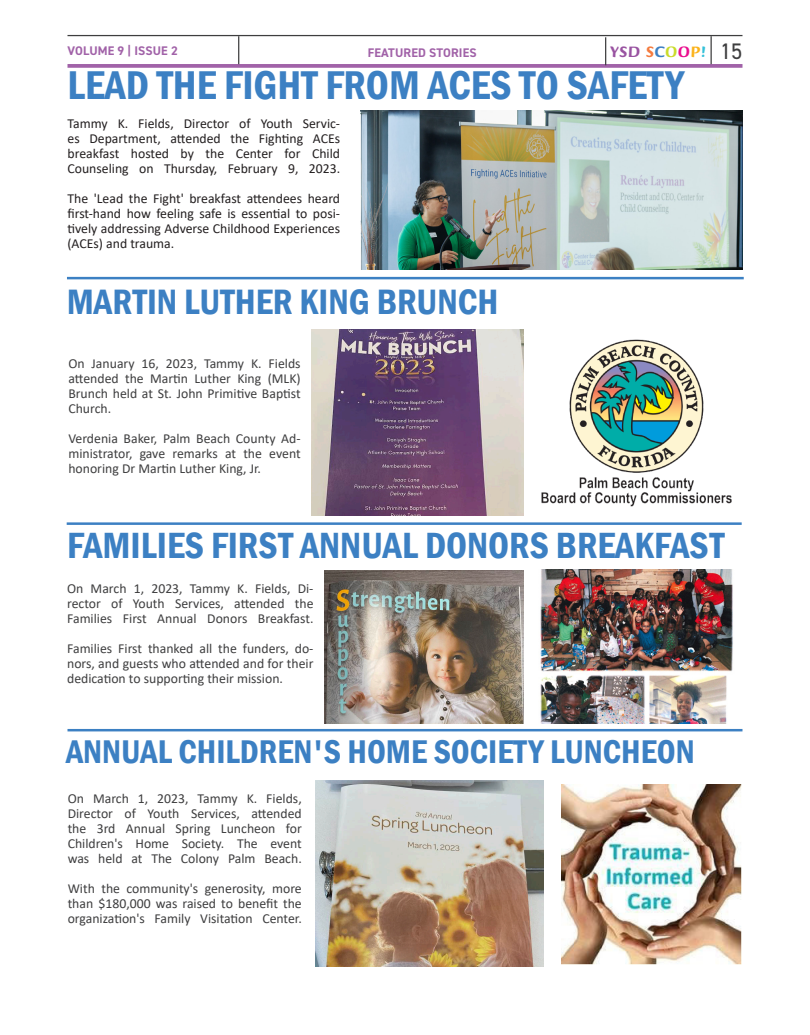
<style>
.page{position:relative;width:810px;height:1035px;background:#fff}
.page>*{position:absolute;margin:0;border:0;box-sizing:border-box;transform-origin:0 0}
.t1{font:600 condensed 41.25px "Franklin Gothic";color:#3c80c3}
.t2{font:600 condensed 37.5px "Franklin Gothic";color:#3c80c3}
._36pt_bold{font:600 condensed 36.25px "Franklin Gothic";color:#3c80c3}
._36pt_bold-2{font:600 condensed 33.75px "Franklin Gothic";color:#3c80c3}
.Page_number{font:22.5px "DIN2014";color:#3e3e3f}
.NEWSLTR{font:700 16.25px "Briem Script Std";letter-spacing:.025em;color:#9953a1}
.Body_intro{font:13.75px/15px "Calibri";color:#3e3e3f;text-align:justify}
.Body_intro-2{font:13.75px/15px "Calibri";color:#231f20;text-align:justify}
.Right_top_page_title{font:700 12.5px "DIN2014";letter-spacing:.01em;color:#a162a8}
.s1{color:#f47b3e}
.s2{color:#3c80c3}
.s3{color:#cadb2a}
.s4{color:#ea0e8e}
.s5{color:#fbb31b}
.s6{color:#35c1d9}
</style>
<div class="page">
<svg style="left:68px;top:64px;width:674px;height:4px;background:#a66bac"></svg>
<svg style="left:238px;top:36px;width:1px;height:28px"></svg>
<svg style="left:605px;top:37px;width:1px;height:28px"></svg>
<svg style="left:711px;top:36px;width:1px;height:28px"></svg>
<hr style="left:68px;top:35px;width:674px;height:1px;background:#3e3e3f">
<hr style="left:68px;top:729px;width:674px;height:2px;background:#3c80c3">
<hr style="left:67px;top:522px;width:675px;height:3px;background:#3c80c3">
<img style="left:312px;top:330px;width:212px;height:185px">
<img style="left:541px;top:339px;width:191px;height:168px">
<hr style="left:67px;top:277px;width:677px;height:2px;background:#3c80c3">
<img style="left:540px;top:570px;width:193px;height:153px">
<img style="left:315px;top:781px;width:228px;height:185px">
<img style="left:562px;top:785px;width:180px;height:180px">
<img style="left:324px;top:571px;width:200px;height:153px">
<img style="left:360px;top:111px;width:382px;height:158px">
<p class="Right_top_page_title" style="left:68px;top:43px;width:112px">VOLUME 9 | ISSUE 2</p>
<p class="Right_top_page_title" style="left:368px;top:44px;width:110px">FEATURED STORIES</p>
<p class="NEWSLTR" style="left:611px;top:42px;width:97px">YSD <span class="s1">S</span><span class="s2">C</span><span class="s3">O</span><span class="s4">O</span><span class="s5">P</span><span class="s6">!</span></p>
<p class="Page_number" style="left:720px;top:37px;width:24px">15</p>
<p class="t1" style="left:68px;top:58px;width:618px">LEAD THE FIGHT FROM ACES TO SAFETY</p>
<p class="Body_intro-2" style="left:68px;top:115px;width:274px">Tammy K. Fields, Director of Youth Servic&shy;es Department, attended the Fighting ACEs breakfast hosted by the Center for Child Counseling on Thursday, February 9, 2023.</p>
<p class="Body_intro-2" style="left:68px;top:190px;width:274px">The 'Lead the Fight' breakfast attendees heard first-hand how feeling safe is essential to posi&shy;tively addressing Adverse Childhood Experiences (ACEs) and trauma.</p>
<p class="_36pt_bold" style="left:67px;top:278px;width:433px">MARTIN LUTHER KING BRUNCH</p>
<p class="Body_intro" style="left:68px;top:355px;width:234px">On January 16, 2023, Tammy K. Fields attended the Martin Luther King (MLK)<br>Brunch held at St. John Primitive Baptist Church.</p>
<p class="Body_intro" style="left:68px;top:430px;width:234px">Verdenia Baker, Palm Beach County Ad&shy;ministrator, gave remarks at the event honoring Dr Martin Luther King, Jr.</p>
<p class="t2" style="left:67px;top:521px;width:659px">FAMILIES FIRST ANNUAL DONORS BREAKFAST</p>
<p class="Body_intro" style="left:67px;top:580px;width:248px">On March 1, 2023, Tammy K. Fields, Di&shy;rector of Youth Services, attended the Families First Annual Donors Breakfast.</p>
<p class="Body_intro" style="left:67px;top:640px;width:248px">Families First thanked all the funders, do&shy;nors, and guests who attended and for their dedication to supporting their mission.</p>
<p class="_36pt_bold-2" style="left:66px;top:729px;width:630px">ANNUAL CHILDREN'S HOME SOCIETY LUNCHEON</p>
<p class="Body_intro" style="left:68px;top:790px;width:236px">On March 1, 2023, Tammy K. Fields, Director of Youth Services, attended the 3rd Annual Spring Luncheon for Children's Home Society. The event was held at The Colony Palm Beach.</p>
<p class="Body_intro" style="left:68px;top:880px;width:236px">With the community's generosity, more than $180,000 was raised to benefit the organization's Family Visitation Center.</p>
</div>
